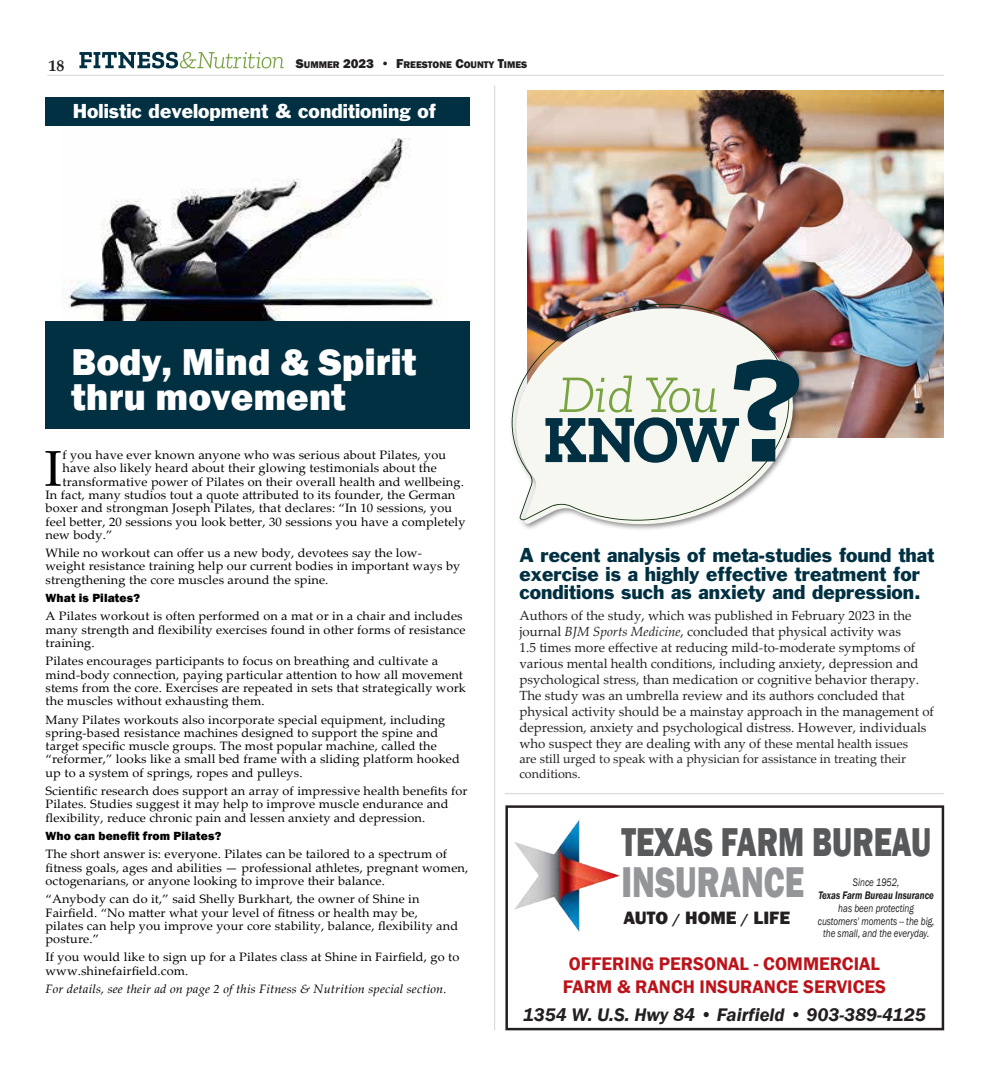
<style>
.page{position:relative;width:990px;height:1080px;background:#fff}
.page>*{position:absolute;margin:0;border:0;box-sizing:border-box;transform-origin:0 0}
.t1{font:50.25px "Palatino Linotype";color:#000;scale:1.05 1}
.t2{font:800 44.38px "Franklin Gothic";color:#959699;scale:.75 1}
.t3{font:800 41.5px "Franklin Gothic";color:#58595b;scale:.75 1}
.t4{font:800 38.5px/35.9px "Franklin Gothic";color:#fff}
.t5{font:600 18.75px/22.5px "Franklin Gothic";color:#bb131a;text-align:center}
.t6{font:italic 600 18.75px "Franklin Gothic";color:#231f20}
.t7{font:18.62px/18.6px "Franklin Gothic Std";color:#003042}
.t8{font:18.62px "Franklin Gothic Std";color:#fff}
.t9{font:800 18.38px "Franklin Gothic";color:#231f20}
.t10{font:700 16px "Palatino Linotype";color:#231f20}
.t11{font:13.25px/16px "Palatino Linotype";color:#231f20}
.t12{font:12.5px/15px "Palatino Linotype";color:#231f20}
.t13{font:12.12px/13.2px "Palatino Linotype";letter-spacing:.01em;color:#000;scale:1.05 1}
.t14{font:italic 12.12px "Palatino Linotype";letter-spacing:.01em;color:#000;scale:1.05 1}
.t15{font:800 12.12px "Franklin Gothic";letter-spacing:.01em;color:#000}
.t16{font:italic 11.25px/12.8px "Franklin Gothic";color:#231f20;text-align:center;scale:.8 1}
.t17{font:italic 600 11.25px "Franklin Gothic";color:#231f20;scale:.8 1}
.t18{font:800 9.88px "Franklin Gothic";color:#231f20}
.s1{font-size:13.25px}
.s2{font-style:italic}
.s3{font-size:12.5px}
.s4{font-size:15px}
</style>
<div class="page">
<img style="left:61px;top:138px;width:389px;height:184px">
<div style="left:45px;top:97px;width:424px;height:29px;background:#003042"></div>
<svg style="left:505px;top:805px;width:439px;height:225px"></svg>
<hr style="left:505px;top:793px;width:439px;height:1px;background:#d1d3d4">
<hr style="left:47px;top:75px;width:897px;height:1px;background:#d1d3d4">
<svg style="left:79px;top:52px;width:205px;height:16px"></svg>
<img style="left:527px;top:91px;width:417px;height:346px">
<div style="left:509px;top:301px;width:297px;height:230px;background:#231f20;opacity:.5"></div>
<svg style="left:512px;top:308px;width:287px;height:216px"></svg>
<img style="left:512px;top:304px;width:277px;height:217px">
<svg style="left:545px;top:359px;width:254px;height:104px"></svg>
<div style="left:45px;top:322px;width:424px;height:107px;background:#003042"></div>
<hr style="left:494px;top:86px;width:1px;height:944px;background:#d1d3d4">
<h3 class="t10" style="left:49px;top:55px;width:17px">18</h3>
<p class="t18" style="left:296px;top:59px;width:233px"><span class="s1">S</span>UMMER <span class="s1">2023 •</span> <span class="s1">F</span>REESTONE <span class="s1">C</span>OUNTY <span class="s1">T</span>IMES</p>
<h3 class="t8" style="left:73px;top:99px;width:365px">Holistic development &amp; conditioning of</h3>
<h3 class="t4" style="left:72px;top:344px;width:346px">Body, Mind &amp; Spirit thru movement</h3>
<h1 class="t1" style="left:44px;top:433px;width:18px">I</h1>
<p class="t13" style="left:63px;top:448px;width:367px">f you have ever known anyone who was serious about Pilates, you</p>
<p class="t13" style="left:63px;top:461px;width:358px">have also likely heard about their glowing testimonials about the</p>
<p class="t13" style="left:63px;top:474px;width:384px">transformative power of Pilates on their overall health and wellbeing.</p>
<p class="t13" style="left:45px;top:488px;width:392px">In fact, many studios tout a quote attributed to its founder, the German</p>
<p class="t13" style="left:45px;top:501px;width:389px">boxer and strongman Joseph Pilates, that declares: “In 10 sessions, you</p>
<p class="t13" style="left:45px;top:514px;width:402px">feel better, 20 sessions you look better, 30 sessions you have a completely</p>
<p class="t13" style="left:45px;top:528px;width:65px">new body.”</p>
<p class="t13" style="left:45px;top:546px;width:397px">While no workout can offer us a new body, devotees say the low&shy;weight resistance training help our current bodies in important ways by strengthening the core muscles around the spine.</p>
<p class="t15" style="left:46px;top:590px;width:96px">What is Pilates?</p>
<p class="t13" style="left:46px;top:609px;width:402px">A Pilates workout is often performed on a mat or in a chair and includes many strength and flexibility exercises found in other forms of resistance training.</p>
<p class="t13" style="left:46px;top:654px;width:402px">Pilates encourages participants to focus on breathing and cultivate a mind-body connection, paying particular attention to how all movement stems from the core. Exercises are repeated in sets that strategically work the muscles without exhausting them.</p>
<p class="t13" style="left:46px;top:712px;width:396px">Many Pilates workouts also incorporate special equipment, including spring-based resistance machines designed to support the spine and target specific muscle groups. The most popular machine, called the “reformer,” looks like a small bed frame with a sliding platform hooked up to a system of springs, ropes and pulleys.</p>
<p class="t13" style="left:46px;top:784px;width:404px">Scientific research does support an array of impressive health benefits for<br>Pilates. Studies suggest it may help to improve muscle endurance and flexibility, reduce chronic pain and lessen anxiety and depression.</p>
<p class="t15" style="left:46px;top:828px;width:177px">Who can benefit from Pilates?</p>
<p class="t13" style="left:46px;top:847px;width:404px">The short answer is: everyone. Pilates can be tailored to a spectrum of fitness goals, ages and abilities — professional athletes, pregnant women, octogenarians, or anyone looking to improve their balance.</p>
<p class="t13" style="left:46px;top:892px;width:395px">“Anybody can do it,” said Shelly Burkhart, the owner of Shine in Fairfield. “No matter what your level of fitness or health may be, pilates can help you improve your core stability, balance, flexibility and posture.”</p>
<p class="t13" style="left:46px;top:950px;width:396px">If you would like to sign up for a Pilates class at Shine in Fairfield, go to www.shinefairfield.com.</p>
<p class="t14" style="left:46px;top:980px;width:384px">For details, see their ad on page 2 of this Fitness &amp; Nutrition special section.</p>
<h3 class="t7" style="left:519px;top:546px;width:417px">A recent analysis of meta-studies found that exercise is a highly effective treatment for conditions such as anxiety and depression.</h3>
<p class="t11" style="left:519px;top:607px;width:416px">Authors of the study, which was published in February 2023 in the journal <span class="s2">BJM Sports Medicine</span>, concluded that physical activity was<br>1.5 times more effective at reducing mild-to-moderate symptoms of various mental health conditions, including anxiety, depression and psychological stress, than medication or cognitive behavior therapy.<br>The study was an umbrella review and its authors concluded that physical activity should be a mainstay approach in the management of depression, anxiety and psychological distress. However, individuals who suspect they are dealing with any of <span class="s3">these mental health issues</span></p>
<p class="t12" style="left:519px;top:750px;width:388px">are still urged to speak with a physician for assistance in treating their conditions.</p>
<h3 class="t3" style="left:622px;top:815px;width:415px">TEXAS FARM BUREAU</h3>
<h2 class="t2" style="left:622px;top:853px;width:245px">INSURANCE</h2>
<h3 class="t9" style="left:623px;top:906px;width:168px">AUTO <span class="s4">/</span> HOME <span class="s4">/</span> LIFE</h3>
<p class="t16" style="left:853px;top:877px;width:60px">Since 1952,</p>
<p class="t17" style="left:818px;top:888px;width:146px">Texas Farm Bureau Insurance</p>
<p class="t16" style="left:818px;top:902px;width:147px">has been protecting customers' moments -- the big, the small, and the everyday.</p>
<h3 class="t5" style="left:563px;top:953px;width:325px">OFFERING PERSONAL - COMMERCIAL<br>FARM &amp; RANCH INSURANCE SERVICES</h3>
<h3 class="t6" style="left:523px;top:1002px;width:404px">1354 W. U.S. Hwy 84 • Fairfield • 903-389-4125</h3>
</div>
